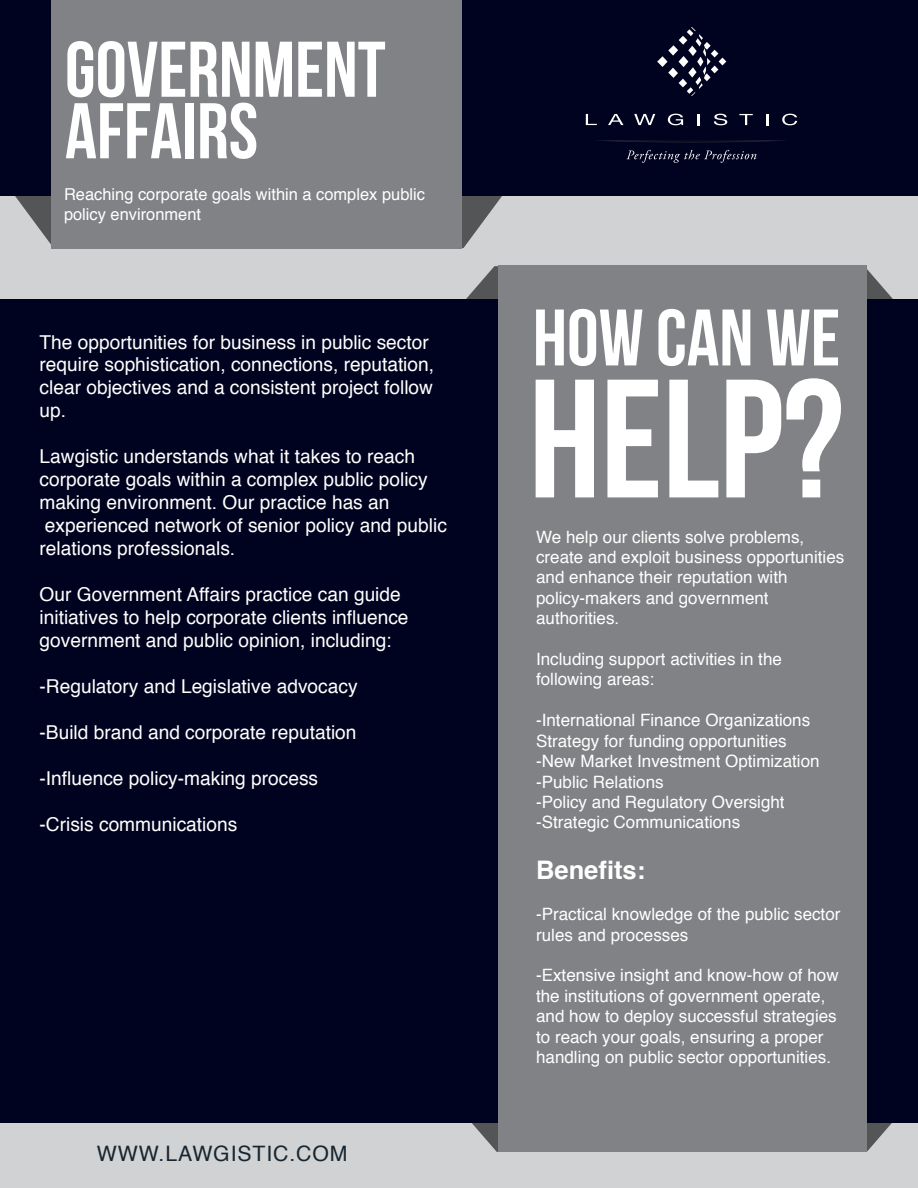
<style>
.page{position:relative;width:918px;height:1188px;background:#fff}
.page>*{position:absolute;margin:0;border:0;box-sizing:border-box;transform-origin:0 0}
.t1{font:168.3px "Bebas Neue";color:#fff}
.t2{font:79.95px "Bebas Neue";color:#fff}
.t3{font:78.75px/61.5px "Bebas Neue";color:#fff}
.t4{font:700 25.5px "Helvetica";color:#fff}
.t5{font:21.3px "Helvetica";letter-spacing:.04em;color:#182631}
.t6{font:19.2px/23px "Helvetica";color:#fff}
.t7{font:16.95px/20.4px "Helvetica";color:#fff}
.t8{font:16.5px/19.8px "Helvetica";color:#fff}
</style>
<div class="page">
<div style="left:0;top:196px;width:918px;height:103px;background:#d1d2d4"></div>
<svg style="left:466px;top:266px;width:427px;height:33px"></svg>
<div style="left:0;top:1122px;width:918px;height:66px;background:#d1d2d4"></div>
<svg style="left:15px;top:196px;width:487px;height:52px"></svg>
<svg style="left:462px;top:1122px;width:440px;height:30px"></svg>
<div style="left:0;top:0;width:918px;height:196px;background:#00031f"></div>
<div style="left:52px;top:0;width:410px;height:248px;background:#808285"></div>
<svg style="left:598px;top:140px;width:187px;height:3px"></svg>
<svg style="left:586px;top:114px;width:11px;height:11px"></svg>
<svg style="left:608px;top:114px;width:16px;height:11px"></svg>
<svg style="left:634px;top:114px;width:21px;height:11px"></svg>
<svg style="left:668px;top:114px;width:15px;height:11px"></svg>
<svg style="left:698px;top:114px;width:2px;height:11px"></svg>
<svg style="left:714px;top:114px;width:13px;height:11px"></svg>
<svg style="left:739px;top:114px;width:14px;height:11px"></svg>
<svg style="left:766px;top:114px;width:2px;height:11px"></svg>
<svg style="left:782px;top:114px;width:15px;height:11px"></svg>
<svg style="left:657px;top:27px;width:69px;height:69px"></svg>
<svg style="left:626px;top:150px;width:130px;height:13px"></svg>
<div style="left:0;top:299px;width:918px;height:823px;background:#00031f"></div>
<div style="left:498px;top:266px;width:368px;height:886px;background:#808285"></div>
<h3 class="t3" style="left:65px;top:38px;width:322px">GOVERNMENT<br>AFFAIRS</h3>
<p class="t8" style="left:64px;top:185px;width:362px">Reaching corporate goals within a complex public policy environment</p>
<p class="t6" style="left:40px;top:331px;width:396px">The opportunities for business in public sector require sophistication, connections, reputation, clear objectives and a consistent project follow up.</p>
<p class="t6" style="left:40px;top:446px;width:409px">Lawgistic understands what it takes to reach corporate goals within a complex public policy making environment. Our practice has an experienced network of senior policy and public relations professionals.</p>
<p class="t6" style="left:40px;top:583px;width:371px">Our Government Affairs practice can guide initiatives to help corporate clients influence government and public opinion, including:</p>
<p class="t6" style="left:40px;top:675px;width:319px">-Regulatory and Legislative advocacy</p>
<p class="t6" style="left:40px;top:721px;width:318px">-Build brand and corporate reputation</p>
<p class="t6" style="left:40px;top:767px;width:280px">-Influence policy-making process</p>
<p class="t6" style="left:40px;top:813px;width:199px">-Crisis communications</p>
<p class="t5" style="left:97px;top:1137px;width:252px">WWW.LAWGISTIC.COM</p>
<h2 class="t2" style="left:533px;top:294px;width:309px">HOW CAN WE</h2>
<h1 class="t1" style="left:529px;top:347px;width:316px">HELP?</h1>
<p class="t7" style="left:536px;top:527px;width:310px">We help our clients solve problems, create and exploit business opportunities and enhance their reputation with policy-makers and government authorities.</p>
<p class="t7" style="left:536px;top:649px;width:247px">Including support activities in the following areas:</p>
<p class="t7" style="left:536px;top:711px;width:285px">-International Finance Organizations<br>Strategy for funding opportunities -New Market Investment Optimization -Public Relations<br>-Policy and Regulatory Oversight -Strategic Communications</p>
<h3 class="t4" style="left:536px;top:850px;width:111px">Benefits:</h3>
<p class="t7" style="left:536px;top:905px;width:306px">-Practical knowledge of the public sector rules and processes</p>
<p class="t7" style="left:536px;top:966px;width:304px">-Extensive insight and know-how of how the institutions of government operate, and how to deploy successful strategies to reach your goals, ensuring a proper handling on public sector opportunities.</p>
</div>
